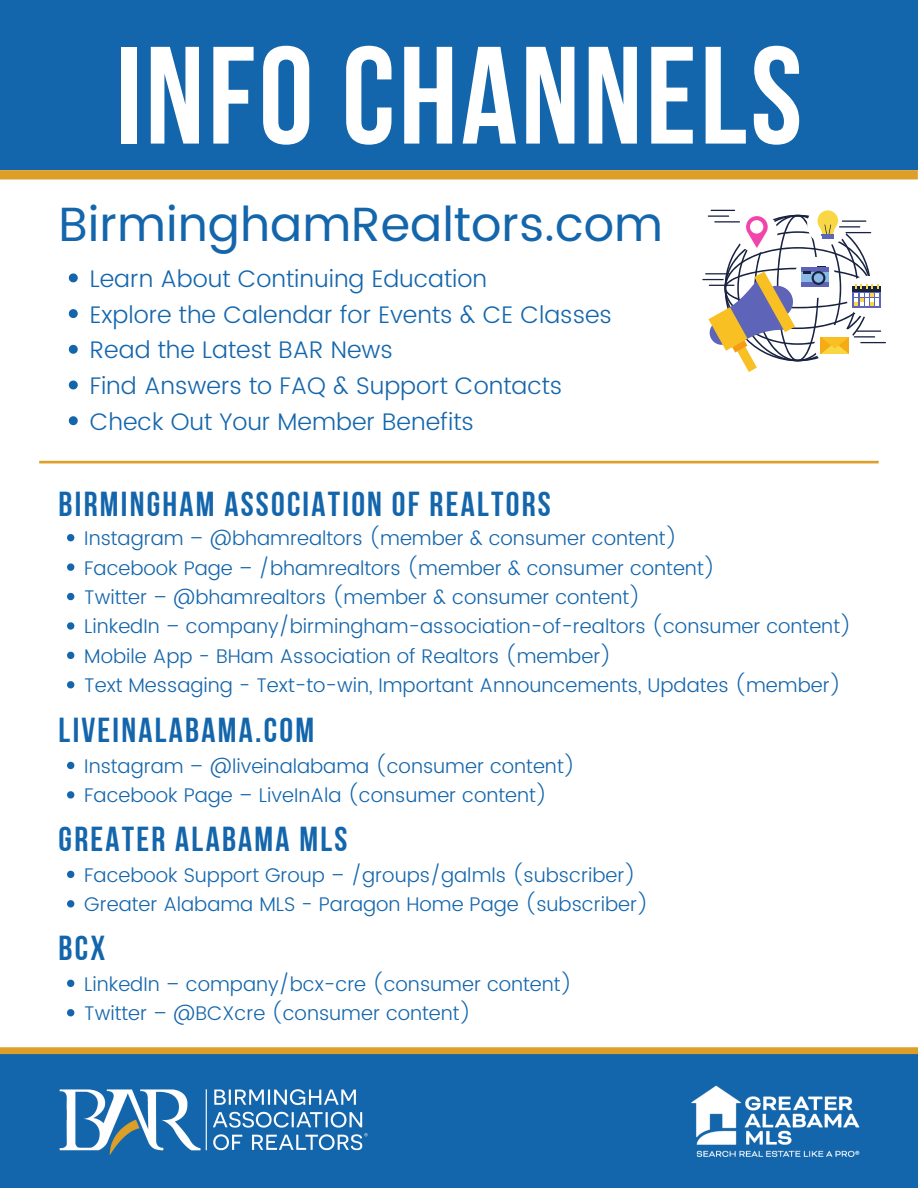
<style>
.page{position:relative;width:918px;height:1188px;background:#fff}
.page>*{position:absolute;margin:0;border:0;box-sizing:border-box;transform-origin:0 0}
.t1{font:138.15px "Bebas Neue Cyrillic";letter-spacing:.025em;color:#fff}
.t2{font:48px "Poppins";color:#1466ac}
.t3{font:34.65px "Bebas Neue Cyrillic";letter-spacing:.065em;color:#1466ac}
.t4{font:300 24px "Poppins";color:#1466ac}
.t5{font:300 19.8px "Poppins";color:#1466ac}
</style>
<div class="page">
<div style="left:0;top:0;width:918px;height:170px;background:#1466ac"></div>
<svg style="left:0;top:170px;width:918px;height:9px;background:#dda029"></svg>
<div style="left:0;top:1050px;width:918px;height:138px;background:#1466ac"></div>
<svg style="left:0;top:1047px;width:918px;height:7px;background:#dea22e"></svg>
<svg style="left:702px;top:210px;width:184px;height:162px"></svg>
<svg style="left:69px;top:273px;width:9px;height:9px"></svg>
<svg style="left:69px;top:309px;width:9px;height:9px"></svg>
<svg style="left:69px;top:345px;width:9px;height:9px"></svg>
<svg style="left:69px;top:381px;width:9px;height:8px"></svg>
<svg style="left:69px;top:416px;width:9px;height:9px"></svg>
<svg style="left:67px;top:762px;width:7px;height:7px"></svg>
<svg style="left:67px;top:791px;width:7px;height:8px"></svg>
<svg style="left:67px;top:871px;width:7px;height:7px"></svg>
<svg style="left:67px;top:900px;width:7px;height:7px"></svg>
<svg style="left:67px;top:534px;width:7px;height:7px"></svg>
<svg style="left:67px;top:563px;width:7px;height:8px"></svg>
<svg style="left:67px;top:593px;width:7px;height:7px"></svg>
<svg style="left:67px;top:622px;width:7px;height:8px"></svg>
<svg style="left:67px;top:652px;width:7px;height:7px"></svg>
<svg style="left:67px;top:681px;width:7px;height:7px"></svg>
<hr style="left:39px;top:461px;width:840px;height:2px;background:#dd9f27">
<svg style="left:67px;top:980px;width:7px;height:7px"></svg>
<svg style="left:67px;top:1009px;width:7px;height:7px"></svg>
<img style="left:59px;top:1089px;width:309px;height:66px">
<img style="left:691px;top:1085px;width:169px;height:71px">
<p class="t1" style="left:116px;top:40px;width:688px">INFO CHANNELS</p>
<p class="t2" style="left:59px;top:196px;width:606px">BirminghamRealtors.com</p>
<p class="t4" style="left:90px;top:265px;width:399px">Learn About Continuing Education</p>
<p class="t4" style="left:90px;top:300px;width:524px">Explore the Calendar for Events &amp; CE Classes</p>
<p class="t4" style="left:90px;top:336px;width:305px">Read the Latest BAR News</p>
<p class="t4" style="left:90px;top:372px;width:474px">Find Answers to FAQ &amp; Support Contacts</p>
<p class="t4" style="left:90px;top:408px;width:386px">Check Out Your Member Benefits</p>
<p class="t3" style="left:59px;top:490px;width:494px">BIRMINGHAM ASSOCIATION OF REALTORS</p>
<p class="t5" style="left:84px;top:527px;width:594px">Instagram – @bhamrealtors (member &amp; consumer content)</p>
<p class="t5" style="left:84px;top:556px;width:632px">Facebook Page – /bhamrealtors (member &amp; consumer content)</p>
<p class="t5" style="left:84px;top:586px;width:558px">Twitter – @bhamrealtors (member &amp; consumer content)</p>
<p class="t5" style="left:84px;top:615px;width:769px">LinkedIn – company/birmingham-association-of-realtors (consumer content)</p>
<p class="t5" style="left:84px;top:644px;width:529px">Mobile App - BHam Association of Realtors (member)</p>
<p class="t5" style="left:84px;top:674px;width:758px">Text Messaging - Text-to-win, Important Announcements, Updates (member)</p>
<p class="t3" style="left:59px;top:716px;width:257px">LIVEINALABAMA.COM</p>
<p class="t5" style="left:84px;top:755px;width:492px">Instagram – @liveinalabama (consumer content)</p>
<p class="t5" style="left:84px;top:784px;width:465px">Facebook Page – LiveInAla (consumer content)</p>
<p class="t3" style="left:59px;top:825px;width:290px">GREATER ALABAMA MLS</p>
<p class="t5" style="left:84px;top:864px;width:553px">Facebook Support Group – /groups/galmls (subscriber)</p>
<p class="t5" style="left:84px;top:893px;width:566px">Greater Alabama MLS - Paragon Home Page (subscriber)</p>
<p class="t3" style="left:59px;top:934px;width:48px">BCX</p>
<p class="t5" style="left:84px;top:972px;width:489px">LinkedIn – company/bcx-cre (consumer content)</p>
<p class="t5" style="left:84px;top:1002px;width:388px">Twitter – @BCXcre (consumer content)</p>
</div>
